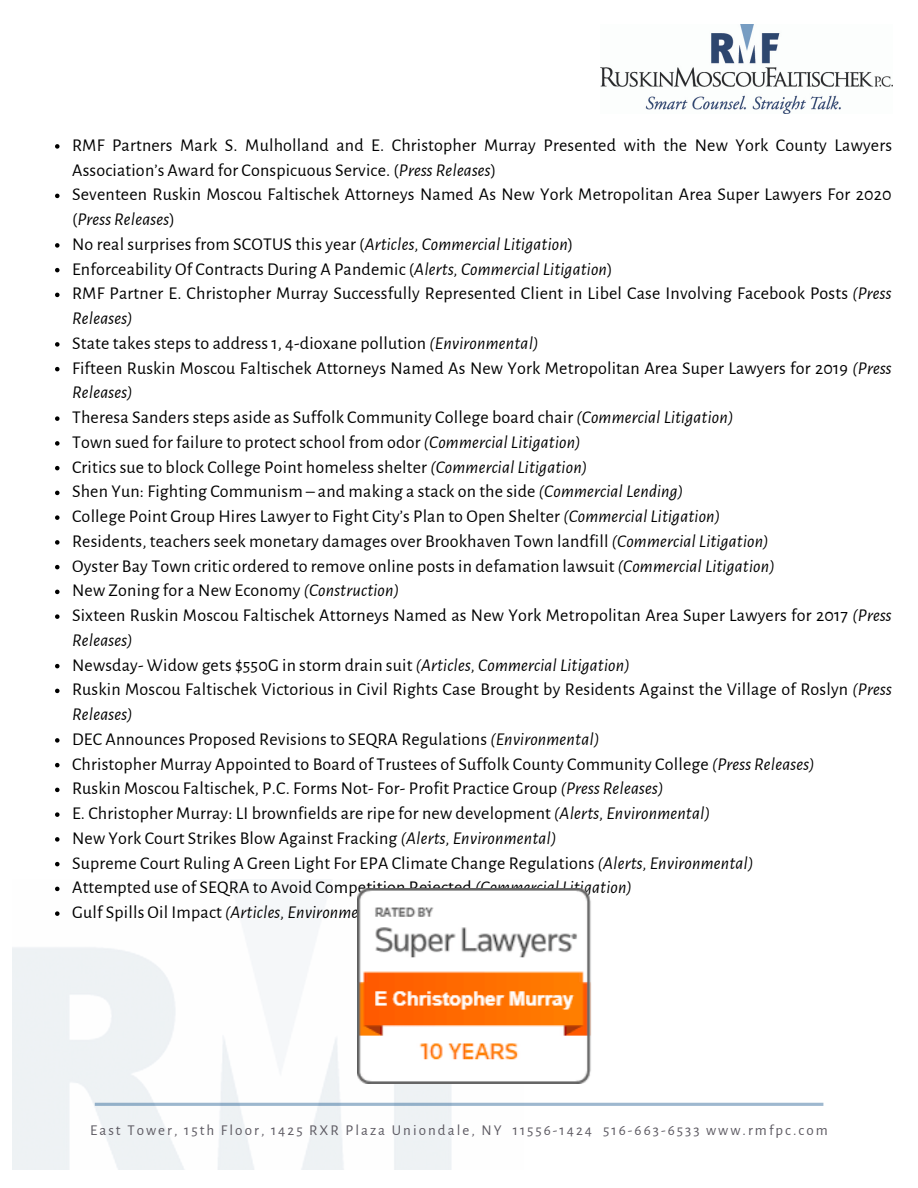
<style>
.page{position:relative;width:918px;height:1188px;background:#fff}
.page>*{position:absolute;margin:0;border:0;box-sizing:border-box;transform-origin:0 0}
.t1{font:18px/24.8px "Alegreya Sans";letter-spacing:.01em;color:#000}
.t2{font:italic 18px "Alegreya Sans";letter-spacing:.01em;color:#000}
.t3{font:15px "Alegreya Sans";letter-spacing:.135em;color:#5d5a62}
.s1{font-style:italic}
.s2{font-style:normal}
</style>
<div class="page">
<img style="left:12px;top:879px;width:511px;height:290px">
<img style="left:600px;top:25px;width:293px;height:89px">
<svg style="left:95px;top:1103px;width:728px;height:3px;background:#9eb8ce"></svg>
<svg style="left:55px;top:144px;width:5px;height:5px"></svg>
<svg style="left:55px;top:194px;width:5px;height:4px"></svg>
<svg style="left:55px;top:243px;width:5px;height:5px"></svg>
<svg style="left:55px;top:268px;width:5px;height:4px"></svg>
<svg style="left:55px;top:293px;width:5px;height:4px"></svg>
<svg style="left:55px;top:342px;width:5px;height:5px"></svg>
<svg style="left:55px;top:367px;width:5px;height:4px"></svg>
<svg style="left:55px;top:416px;width:5px;height:5px"></svg>
<svg style="left:55px;top:441px;width:5px;height:5px"></svg>
<svg style="left:55px;top:466px;width:5px;height:4px"></svg>
<svg style="left:55px;top:491px;width:5px;height:4px"></svg>
<svg style="left:55px;top:515px;width:5px;height:5px"></svg>
<svg style="left:55px;top:540px;width:5px;height:5px"></svg>
<svg style="left:55px;top:565px;width:5px;height:4px"></svg>
<svg style="left:55px;top:590px;width:5px;height:4px"></svg>
<svg style="left:55px;top:614px;width:5px;height:5px"></svg>
<svg style="left:55px;top:664px;width:5px;height:4px"></svg>
<svg style="left:55px;top:689px;width:5px;height:4px"></svg>
<svg style="left:55px;top:738px;width:5px;height:5px"></svg>
<svg style="left:55px;top:763px;width:5px;height:4px"></svg>
<svg style="left:55px;top:788px;width:5px;height:4px"></svg>
<svg style="left:55px;top:812px;width:5px;height:5px"></svg>
<svg style="left:55px;top:837px;width:5px;height:5px"></svg>
<svg style="left:55px;top:862px;width:5px;height:4px"></svg>
<svg style="left:55px;top:887px;width:5px;height:4px"></svg>
<svg style="left:55px;top:911px;width:5px;height:5px"></svg>
<img style="left:358px;top:889px;width:234px;height:194px">
<p class="t1" style="left:72px;top:133px;width:821px">RMF Partners Mark S. Mulholland and E. Christopher Murray Presented with the New York County Lawyers<br>Association’s Award for Conspicuous Service. (<span class="s1">Press Releases</span>)</p>
<p class="t1" style="left:72px;top:183px;width:821px">Seventeen Ruskin Moscou Faltischek Attorneys Named As New York Metropolitan Area Super Lawyers For 2020 (<span class="s1">Press Releases</span>)</p>
<p class="t1" style="left:72px;top:232px;width:503px">No real surprises from SCOTUS this year (<span class="s1">Articles, Commercial Litigation</span>)</p>
<p class="t1" style="left:72px;top:257px;width:542px">Enforceability Of Contracts During A Pandemic (<span class="s1">Alerts, Commercial Litigation</span>)</p>
<p class="t1" style="left:72px;top:282px;width:821px">RMF Partner E. Christopher Murray Successfully Represented Client in Libel Case Involving Facebook Posts <span class="s1">(Press<br>Releases)</span></p>
<p class="t1" style="left:72px;top:331px;width:468px">State takes steps to address 1, 4-dioxane pollution <span class="s1">(Environmental)</span></p>
<p class="t1" style="left:72px;top:356px;width:821px">Fifteen Ruskin Moscou Faltischek Attorneys Named As New York Metropolitan Area Super Lawyers for 2019 <span class="s1">(Press<br>Releases)</span></p>
<p class="t1" style="left:72px;top:405px;width:663px">Theresa Sanders steps aside as Suffolk Community College board chair <span class="s1">(Commercial Litigation)</span></p>
<p class="t1" style="left:72px;top:430px;width:510px">Town sued for failure to protect school from odor <span class="s1">(Commercial Litigation)</span></p>
<p class="t1" style="left:72px;top:455px;width:517px">Critics sue to block College Point homeless shelter <span class="s1">(Commercial Litigation)</span></p>
<p class="t1" style="left:72px;top:480px;width:613px">Shen Yun: Fighting Communism – and making a stack on the side <span class="s1">(Commercial Lending)</span></p>
<p class="t1" style="left:72px;top:504px;width:650px">College Point Group Hires Lawyer to Fight City’s Plan to Open Shelter <span class="s1">(Commercial Litigation)</span></p>
<p class="t1" style="left:72px;top:529px;width:698px">Residents, teachers seek monetary damages over Brookhaven Town landfill <span class="s1">(Commercial Litigation)</span></p>
<p class="t1" style="left:72px;top:554px;width:704px">Oyster Bay Town critic ordered to remove online posts in defamation lawsuit <span class="s1">(Commercial Litigation)</span></p>
<p class="t1" style="left:72px;top:579px;width:329px">New Zoning for a New Economy <span class="s1">(Construction)</span></p>
<p class="t1" style="left:72px;top:603px;width:821px">Sixteen Ruskin Moscou Faltischek Attorneys Named as New York Metropolitan Area Super Lawyers for 2017 <span class="s1">(Press<br>Releases)</span></p>
<p class="t1" style="left:72px;top:653px;width:559px">Newsday- Widow gets $550G in storm drain suit <span class="s1">(Articles, Commercial Litigation)</span></p>
<p class="t1" style="left:72px;top:678px;width:821px">Ruskin Moscou Faltischek Victorious in Civil Rights Case Brought by Residents Against the Village of Roslyn <span class="s1">(Press<br>Releases)</span></p>
<p class="t1" style="left:72px;top:727px;width:529px">DEC Announces Proposed Revisions to SEQRA Regulations <span class="s1">(Environmental)</span></p>
<p class="t1" style="left:72px;top:752px;width:744px">Christopher Murray Appointed to Board of Trustees of Suffolk County Community College <span class="s1">(Press Releases)</span></p>
<p class="t1" style="left:72px;top:777px;width:593px">Ruskin Moscou Faltischek, P.C. Forms Not- For- Profit Practice Group <span class="s1">(Press Releases)</span></p>
<p class="t1" style="left:72px;top:801px;width:640px">E. Christopher Murray: LI brownfields are ripe for new development <span class="s1">(Alerts, Environmental)</span></p>
<p class="t1" style="left:72px;top:826px;width:486px">New York Court Strikes Blow Against Fracking <span class="s1">(Alerts, Environmental)</span></p>
<p class="t1" style="left:72px;top:851px;width:683px">Supreme Court Ruling A Green Light For EPA Climate Change Regulations <span class="s1">(Alerts, Environmental)</span></p>
<p class="t1" style="left:72px;top:876px;width:562px">Attempted use of SEQRA to Avoid Competition Rejected <span class="s1">(Commercial Litigation)</span></p>
<p class="t2" style="left:72px;top:904px;width:321px"><span class="s2">Gulf Spills Oil Impact</span> (Articles, Environmental)</p>
<p class="t3" style="left:90px;top:1123px;width:739px">East Tower, 15th Floor, 1425 RXR Plaza Uniondale, NY 11556-1424 516-663-6533 www.rmfpc.com</p>
</div>
